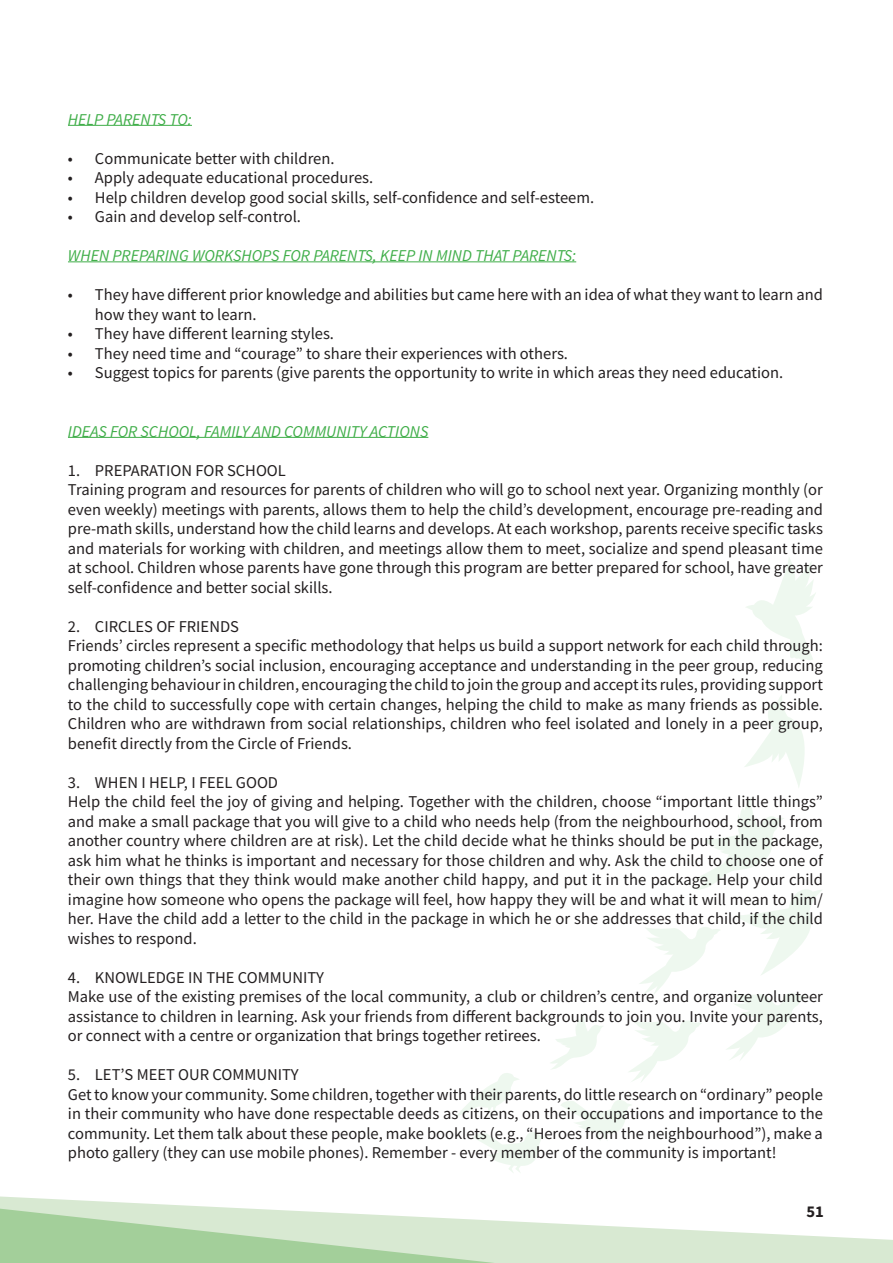
<style>
.page{position:relative;width:893px;height:1263px;background:#fff}
.page>*{position:absolute;margin:0;border:0;box-sizing:border-box;transform-origin:0 0}
.t1{font:16.5px/19.5px "Source Sans Pro";color:#231f20}
.t2{font:italic 16.5px "Source Sans Pro";color:#40ae49}
.t3{font:700 16.5px "Source Sans Pro";color:#231f20}
</style>
<div class="page">
<svg style="left:519px;top:1221px;width:374px;height:42px;fill:#d8e9d2"></svg>
<svg style="left:0;top:1196px;width:519px;height:67px"></svg>
<svg style="left:456px;top:1073px;width:63px;height:44px"></svg>
<svg style="left:551px;top:1014px;width:52px;height:55px"></svg>
<svg style="left:745px;top:695px;width:60px;height:92px"></svg>
<svg style="left:629px;top:797px;width:193px;height:285px"></svg>
<svg style="left:561px;top:1100px;width:70px;height:40px"></svg>
<svg style="left:746px;top:558px;width:70px;height:102px"></svg>
<svg style="left:474px;top:1132px;width:71px;height:40px"></svg>
<hr style="left:68px;top:125px;width:124px;height:1px;background:#40ae49">
<hr style="left:68px;top:261px;width:508px;height:1px;background:#40ae49">
<hr style="left:68px;top:437px;width:360px;height:1px;background:#40ae49">
<p class="t2" style="left:68px;top:109px;width:125px">HELP PARENTS TO:</p>
<p class="t1" style="left:68px;top:148px;width:268px">• Communicate better with children.</p>
<p class="t1" style="left:68px;top:168px;width:307px">• Apply adequate educational procedures.</p>
<p class="t1" style="left:68px;top:187px;width:528px">• Help children develop good social skills, self-confidence and self-esteem.</p>
<p class="t1" style="left:68px;top:207px;width:235px">• Gain and develop self-control.</p>
<p class="t2" style="left:68px;top:245px;width:510px">WHEN PREPARING WORKSHOPS FOR PARENTS, KEEP IN MIND THAT PARENTS:</p>
<p class="t1" style="left:95px;top:285px;width:729px;text-indent:-27px">• They have different prior knowledge and abilities but came here with an idea of what they want to learn and how they want to learn.</p>
<p class="t1" style="left:68px;top:324px;width:268px">• They have different learning styles.</p>
<p class="t1" style="left:68px;top:343px;width:502px">• They need time and “courage” to share their experiences with others.</p>
<p class="t1" style="left:68px;top:363px;width:717px">• Suggest topics for parents (give parents the opportunity to write in which areas they need education.</p>
<p class="t2" style="left:68px;top:421px;width:362px">IDEAS FOR SCHOOL, FAMILY AND COMMUNITY ACTIONS</p>
<p class="t1" style="left:68px;top:460px;width:756px">1. PREPARATION FOR SCHOOL<br>Training program and resources for parents of children who will go to school next year. Organizing monthly (or even weekly) meetings with parents, allows them to help the child’s development, encourage pre-reading and pre-math skills, understand how the child learns and develops. At each workshop, parents receive specific tasks and materials for working with children, and meetings allow them to meet, socialize and spend pleasant time at school. Children whose parents have gone through this program are better prepared for school, have greater self-confidence and better social skills.</p>
<p class="t1" style="left:68px;top:616px;width:756px">2. CIRCLES OF FRIENDS<br>Friends’ circles represent a specific methodology that helps us build a support network for each child through: promoting children’s social inclusion, encouraging acceptance and understanding in the peer group, reducing challenging behaviour in children, encouraging the child to join the group and accept its rules, providing support to the child to successfully cope with certain changes, helping the child to make as many friends as possible.<br>Children who are withdrawn from social relationships, children who feel isolated and lonely in a peer group, benefit directly from the Circle of Friends.</p>
<p class="t1" style="left:68px;top:772px;width:757px">3. WHEN I HELP, I FEEL GOOD<br>Help the child feel the joy of giving and helping. Together with the children, choose “important little things” and make a small package that you will give to a child who needs help (from the neighbourhood, school, from another country where children are at risk). Let the child decide what he thinks should be put in the package, ask him what he thinks is important and necessary for those children and why. Ask the child to choose one of their own things that they think would make another child happy, and put it in the package. Help your child imagine how someone who opens the package will feel, how happy they will be and what it will mean to him/ her. Have the child add a letter to the child in the package in which he or she addresses that child, if the child wishes to respond.</p>
<p class="t1" style="left:68px;top:967px;width:756px">4. KNOWLEDGE IN THE COMMUNITY<br>Make use of the existing premises of the local community, a club or children’s centre, and organize volunteer assistance to children in learning. Ask your friends from different backgrounds to join you. Invite your parents, or connect with a centre or organization that brings together retirees.</p>
<p class="t1" style="left:68px;top:1065px;width:756px">5. LET’S MEET OUR COMMUNITY<br>Get to know your community. Some children, together with their parents, do little research on “ordinary” people in their community who have done respectable deeds as citizens, on their occupations and importance to the community. Let them talk about these people, make booklets (e.g., “Heroes from the neighbourhood”), make a photo gallery (they can use mobile phones). Remember - every member of the community is important!</p>
<p class="t3" style="left:806px;top:1200px;width:19px">51</p>
</div>
